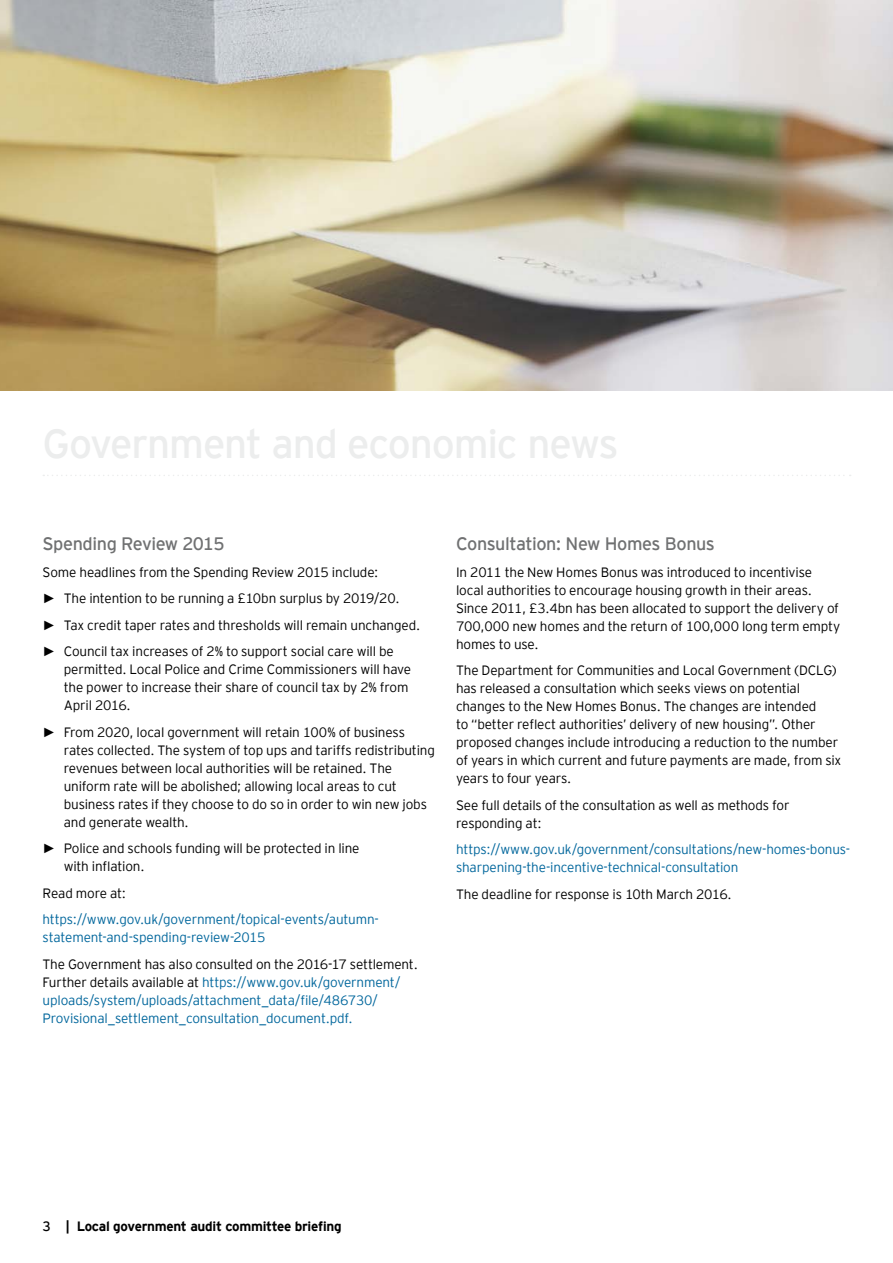
<style>
.page{position:relative;width:893px;height:1263px;background:#fff}
.page>*{position:absolute;margin:0;border:0;box-sizing:border-box;transform-origin:0 0}
.t1{font:18px "EY Interstate";letter-spacing:-.025em;color:#707172}
.t2{font:300 13.5px/18px "EY Interstate";letter-spacing:-.015em;color:#000}
.t3{font:300 13.5px/18px "EY Interstate";letter-spacing:-.015em;color:#00669c}
.t4{font:700 13.5px "EY Interstate";letter-spacing:-.02em;color:#000}
.s1{font-family:"Arial";font-weight:700}
.s2{color:#000}
.s3{font-weight:400}
</style>
<div class="page">
<svg style="left:43px;top:475px;width:808px;height:1px"></svg>
<img style="left:0;top:0;width:893px;height:390px">
<h1 class="t1" style="left:43px;top:531px;width:183px">Spending Review 2015</h1>
<p class="t2" style="left:43px;top:558px;width:379px;line-height:26.5px">Some headlines from the Spending Review 2015 include:<br><span class="s1">►</span> The intention to be running a £10bn surplus by 2019/20.<br><span class="s1">►</span> Tax credit taper rates and thresholds will remain unchanged. <span class="s1">►</span> Council tax increases of 2% to support social care will be</p>
<p class="t2" style="left:64px;top:660px;width:349px">permitted. Local Police and Crime Commissioners will have the power to increase their share of council tax by 2% from<br>April 2016.</p>
<p class="t2" style="left:64px;top:722px;width:373px;text-indent:-21px"><span class="s1">►</span> From 2020, local government will retain 100% of business rates collected. The system of top ups and tariffs redistributing revenues between local authorities will be retained. The uniform rate will be abolished; allowing local areas to cut business rates if they choose to do so in order to win new jobs and generate wealth.</p>
<p class="t2" style="left:64px;top:839px;width:297px;text-indent:-21px"><span class="s1">►</span> Police and schools funding will be protected in line with inflation.</p>
<p class="t2" style="left:43px;top:883px;width:85px">Read more at:</p>
<p class="t3" style="left:43px;top:910px;width:338px">https://www.gov.uk/government/topical-events/autumn&shy;statement-and-spending-review-2015</p>
<p class="t3" style="left:43px;top:954px;width:377px"><span class="s2">The Government has also consulted on the 2016-17 settlement.<br>Further details available at</span> https://www.gov.uk/government/ uploads/system/uploads/attachment_data/file/486730/ Provisional_settlement_consultation_document.pdf.</p>
<h1 class="t1" style="left:456px;top:531px;width:260px">Consultation: New Homes Bonus</h1>
<p class="t2" style="left:456px;top:562px;width:386px">In 2011 the New Homes Bonus was introduced to incentivise local authorities to encourage housing growth in their areas.<br>Since 2011, £3.4bn has been allocated to support the delivery of 700,000 new homes and the return of 100,000 long term empty homes to use.</p>
<p class="t2" style="left:456px;top:661px;width:387px">The Department for Communities and Local Government (DCLG) has released a consultation which seeks views on potential changes to the New Homes Bonus. The changes are intended<br>to “better reflect authorities’ delivery of new housing”. Other proposed changes include introducing a reduction to the number of years in which current and future payments are made, from six years to four years.</p>
<p class="t2" style="left:456px;top:795px;width:335px">See full details of the consultation as well as methods for responding at:</p>
<p class="t3" style="left:456px;top:840px;width:396px">https://www.gov.uk/government/consultations/new-homes-bonus&shy;sharpening-the-incentive-technical-consultation</p>
<p class="t2" style="left:456px;top:884px;width:277px">The deadline for response is 10th March 2016.</p>
<p class="t4" style="left:43px;top:1217px;width:301px"><span class="s3">3</span> | Local government audit committee briefing</p>
</div>
